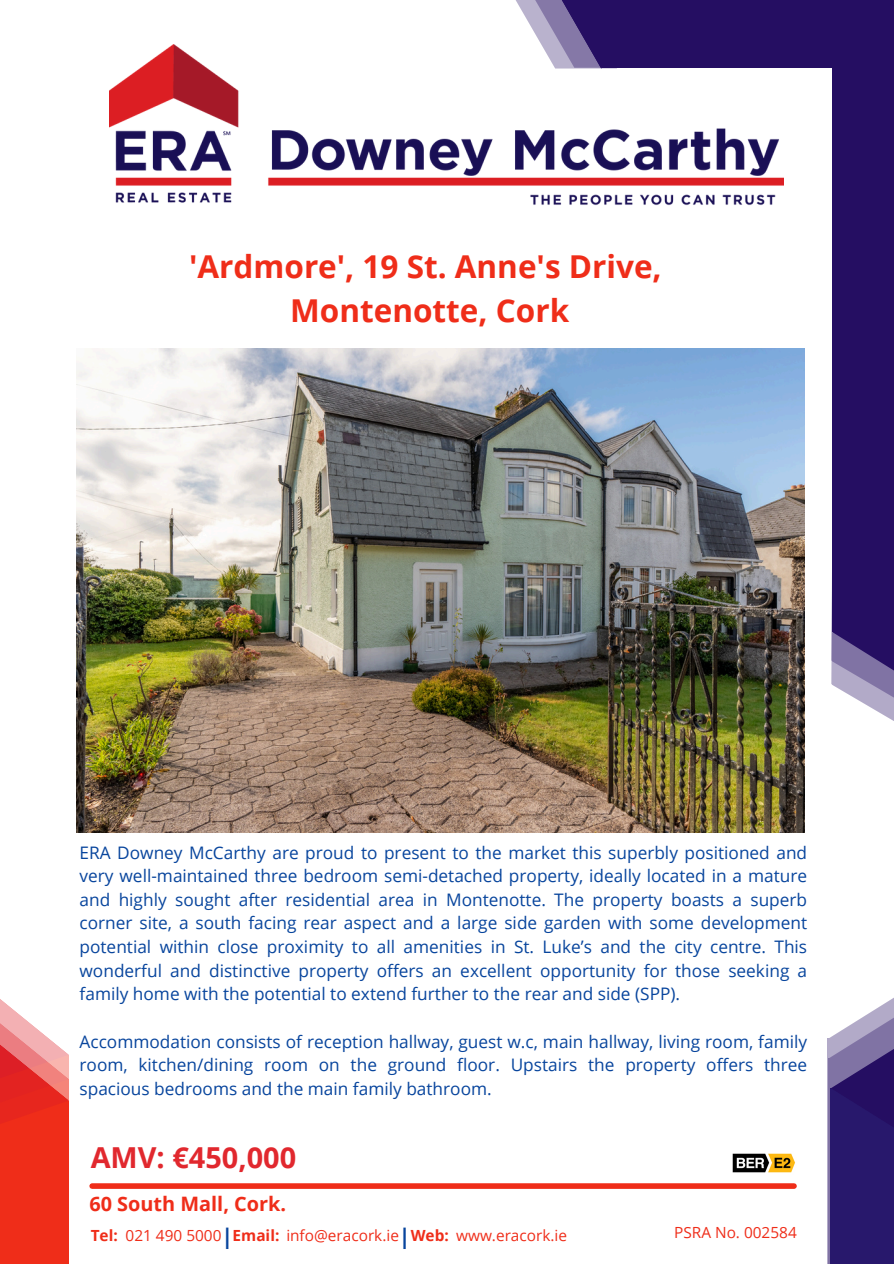
<style>
.page{position:relative;width:894px;height:1264px;background:#fff}
.page>*{position:absolute;margin:0;border:0;box-sizing:border-box;transform-origin:0 0}
.t1{font:700 31.5px/43.8px "Open Sans";color:#ef2d19;text-align:center}
.t2{font:700 28.8px "Open Sans";color:#e1282e}
.t3{font:700 21.3px "Open Sans";color:#08459d}
.t4{font:700 19.8px "Open Sans";color:#ef2d19}
.t5{font:17.25px/23.7px "Open Sans";color:#08459d;text-align:justify}
.t6{font:15.3px "Open Sans";color:#ef2d19}
.t7{font:700 15.3px "Open Sans";color:#ef2d19}
</style>
<div class="page">
<svg style="left:515px;top:0;width:13px;height:21px"></svg>
<svg style="left:528px;top:0;width:27px;height:45px"></svg>
<div style="left:602px;top:0;width:291px;height:68px;background:#250e62"></div>
<svg style="left:831px;top:585px;width:62px;height:136px"></svg>
<div style="left:832px;top:0;width:61px;height:631px;background:#250e62"></div>
<svg style="left:832px;top:631px;width:61px;height:60px"></svg>
<div style="left:92px;top:1183px;width:701px;height:5px;background:#ef2d19"></div>
<svg style="left:555px;top:0;width:47px;height:45px"></svg>
<img style="left:77px;top:348px;width:727px;height:484px">
<div style="left:0;top:1054px;width:68px;height:209px;background:#ef2d19"></div>
<svg style="left:0;top:999px;width:69px;height:155px"></svg>
<div style="left:826px;top:1038px;width:67px;height:225px;background:#b2aac8"></div>
<div style="left:828px;top:1058px;width:65px;height:205px;background:#28186c"></div>
<svg style="left:828px;top:998px;width:65px;height:142px"></svg>
<img style="left:109px;top:45px;width:674px;height:161px">
<img style="left:732px;top:1153px;width:63px;height:20px">
<h4 class="t1" style="left:189px;top:244px;width:474px">'Ardmore', 19 St. Anne's Drive,<br>Montenotte, Cork</h4>
<p class="t5" style="left:79px;top:840px;width:729px">ERA Downey McCarthy are proud to present to the market this superbly positioned and very well-maintained three bedroom semi-detached property, ideally located in a mature and highly sought after residential area in Montenotte. The property boasts a superb corner site, a south facing rear aspect and a large side garden with some development potential within close proximity to all amenities in St. Luke’s and the city centre. This wonderful and distinctive property offers an excellent opportunity for those seeking a family home with the potential to extend further to the rear and side (SPP).</p>
<h3 class="t5" style="left:79px;top:1029px;width:729px">Accommodation consists of reception hallway, guest w.c, main hallway, living room, family room, kitchen/dining room on the ground floor. Upstairs the property offers three spacious bedrooms and the main family bathroom.</h3>
<h1 class="t2" style="left:91px;top:1137px;width:207px">AMV: €450,000</h1>
<p class="t4" style="left:89px;top:1190px;width:198px">60 South Mall, Cork.</p>
<h2 class="t7" style="left:91px;top:1224px;width:29px">Tel:</h2>
<p class="t6" style="left:126px;top:1224px;width:97px">021 490 5000</p>
<p class="t3" style="left:221px;top:1220px;width:13px">|</p>
<p class="t7" style="left:232px;top:1224px;width:48px">Email:</p>
<p class="t6" style="left:286px;top:1224px;width:114px">info@eracork.ie</p>
<p class="t3" style="left:399px;top:1220px;width:13px">|</p>
<p class="t7" style="left:410px;top:1224px;width:40px">Web:</p>
<p class="t6" style="left:456px;top:1224px;width:112px">www.eracork.ie</p>
<h4 class="t6" style="left:674px;top:1221px;width:124px">PSRA No. 002584</h4>
</div>
